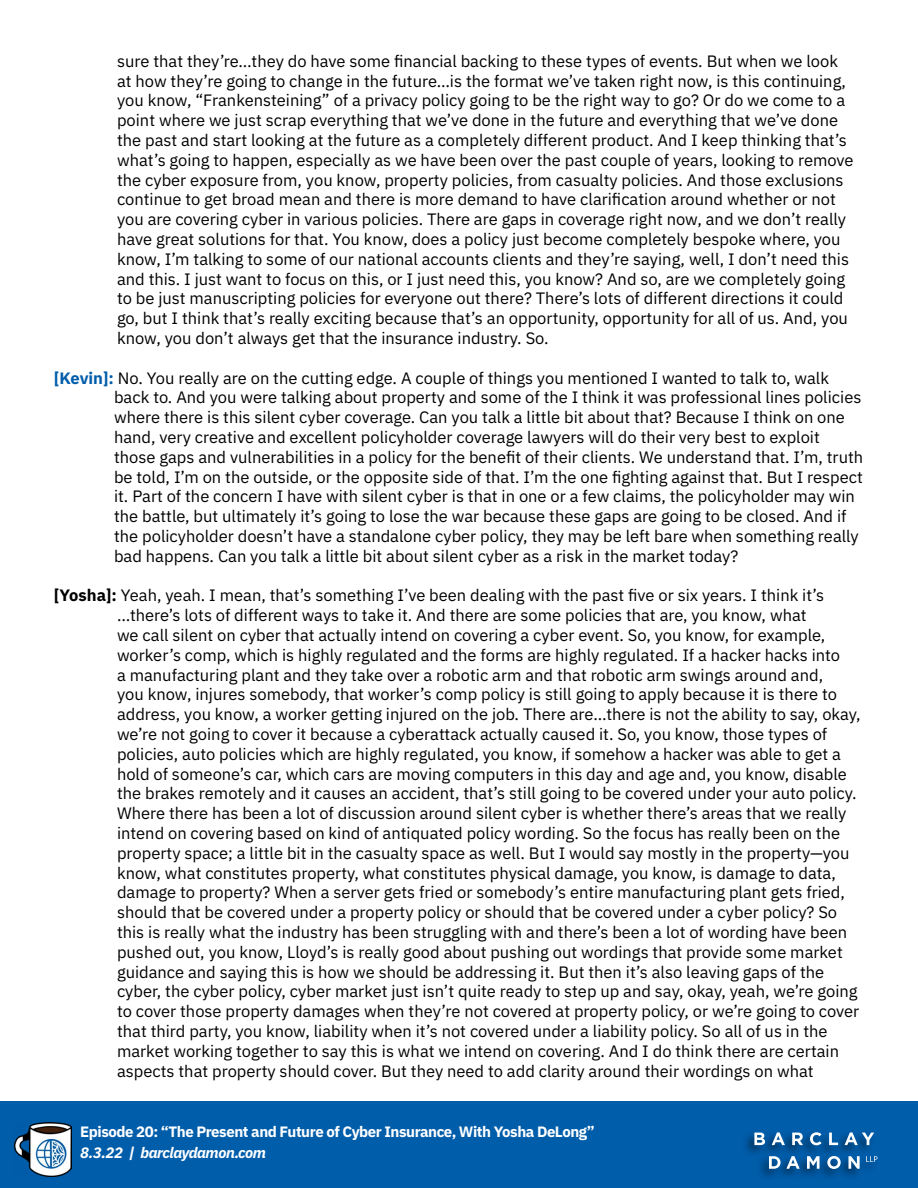
<style>
.page{position:relative;width:918px;height:1188px;background:#fff}
.page>*{position:absolute;margin:0;border:0;box-sizing:border-box;transform-origin:0 0}
.t1{font:16.5px/19.8px "IBM Plex Sans";color:#000}
.t2{font:700 15px "IBM Plex Sans";letter-spacing:-.03em;color:#fff}
.t3{font:italic 700 15px "IBM Plex Sans";letter-spacing:-.03em;color:#fff}
.s1{font-weight:700;color:#005daa}
.s2{font-weight:700}
</style>
<div class="page">
<div style="left:0;top:1102px;width:918px;height:86px;background:#005daa"></div>
<img style="left:15px;top:1123px;width:56px;height:53px">
<div style="left:742px;top:1130px;width:138px;height:51px;background:#000;opacity:.55"></div>
<svg style="left:866px;top:1156px;width:11px;height:6px"></svg>
<svg style="left:754px;top:1133px;width:11px;height:12px"></svg>
<svg style="left:772px;top:1132px;width:13px;height:13px"></svg>
<svg style="left:792px;top:1133px;width:11px;height:12px"></svg>
<svg style="left:810px;top:1132px;width:12px;height:13px"></svg>
<svg style="left:829px;top:1133px;width:9px;height:12px"></svg>
<svg style="left:845px;top:1132px;width:29px;height:13px"></svg>
<svg style="left:769px;top:1156px;width:31px;height:13px"></svg>
<svg style="left:807px;top:1156px;width:13px;height:13px"></svg>
<svg style="left:827px;top:1156px;width:14px;height:13px"></svg>
<svg style="left:848px;top:1156px;width:12px;height:13px"></svg>
<p class="t1" style="left:117px;top:50px;width:738px">sure that they’re…they do have some financial backing to these types of events. But when we look at how they’re going to change in the future…is the format we’ve taken right now, is this continuing, you know, “Frankensteining” of a privacy policy going to be the right way to go? Or do we come to a point where we just scrap everything that we’ve done in the future and everything that we’ve done the past and start looking at the future as a completely different product. And I keep thinking that’s what’s going to happen, especially as we have been over the past couple of years, looking to remove the cyber exposure from, you know, property policies, from casualty policies. And those exclusions continue to get broad mean and there is more demand to have clarification around whether or not you are covering cyber in various policies. There are gaps in coverage right now, and we don’t really have great solutions for that. You know, does a policy just become completely bespoke where, you know, I’m talking to some of our national accounts clients and they’re saying, well, I don’t need this and this. I just want to focus on this, or I just need this, you know? And so, are we completely going to be just manuscripting policies for everyone out there? There’s lots of different directions it could go, but I think that’s really exciting because that’s an opportunity, opportunity for all of us. And, you know, you don’t always get that the insurance industry. So.</p>
<p class="t1" style="left:114px;top:367px;width:751px;text-indent:-60px"><span class="s1">[Kevin]:</span> No. You really are on the cutting edge. A couple of things you mentioned I wanted to talk to, walk back to. And you were talking about property and some of the I think it was professional lines policies where there is this silent cyber coverage. Can you talk a little bit about that? Because I think on one hand, very creative and excellent policyholder coverage lawyers will do their very best to exploit those gaps and vulnerabilities in a policy for the benefit of their clients. We understand that. I’m, truth be told, I’m on the outside, or the opposite side of that. I’m the one fighting against that. But I respect it. Part of the concern I have with silent cyber is that in one or a few claims, the policyholder may win the battle, but ultimately it’s going to lose the war because these gaps are going to be closed. And if the policyholder doesn’t have a standalone cyber policy, they may be left bare when something really bad happens. Can you talk a little bit about silent cyber as a risk in the market today?</p>
<p class="t1" style="left:117px;top:584px;width:745px;text-indent:-63px"><span class="s2">[Yosha]:</span> Yeah, yeah. I mean, that’s something I’ve been dealing with the past five or six years. I think it’s …there’s lots of different ways to take it. And there are some policies that are, you know, what<br>we call silent on cyber that actually intend on covering a cyber event. So, you know, for example, worker’s comp, which is highly regulated and the forms are highly regulated. If a hacker hacks into<br>a manufacturing plant and they take over a robotic arm and that robotic arm swings around and,<br>you know, injures somebody, that worker’s comp policy is still going to apply because it is there to address, you know, a worker getting injured on the job. There are…there is not the ability to say, okay, we’re not going to cover it because a cyberattack actually caused it. So, you know, those types of policies, auto policies which are highly regulated, you know, if somehow a hacker was able to get a hold of someone’s car, which cars are moving computers in this day and age and, you know, disable the brakes remotely and it causes an accident, that’s still going to be covered under your auto policy.<br>Where there has been a lot of discussion around silent cyber is whether there’s areas that we really intend on covering based on kind of antiquated policy wording. So the focus has really been on the property space; a little bit in the casualty space as well. But I would say mostly in the property—you know, what constitutes property, what constitutes physical damage, you know, is damage to data, damage to property? When a server gets fried or somebody’s entire manufacturing plant gets fried, should that be covered under a property policy or should that be covered under a cyber policy? So this is really what the industry has been struggling with and there’s been a lot of wording have been pushed out, you know, Lloyd’s is really good about pushing out wordings that provide some market guidance and saying this is how we should be addressing it. But then it’s also leaving gaps of the cyber, the cyber policy, cyber market just isn’t quite ready to step up and say, okay, yeah, we’re going to cover those property damages when they’re not covered at property policy, or we’re going to cover that third party, you know, liability when it’s not covered under a liability policy. So all of us in the market working together to say this is what we intend on covering. And I do think there are certain aspects that property should cover. But they need to add clarity around their wordings on what</p>
<p class="t2" style="left:80px;top:1119px;width:516px">Episode 20: “The Present and Future of Cyber Insurance, With Yosha DeLong”</p>
<p class="t3" style="left:80px;top:1140px;width:187px">8.3.22 | barclaydamon.com</p>
</div>
